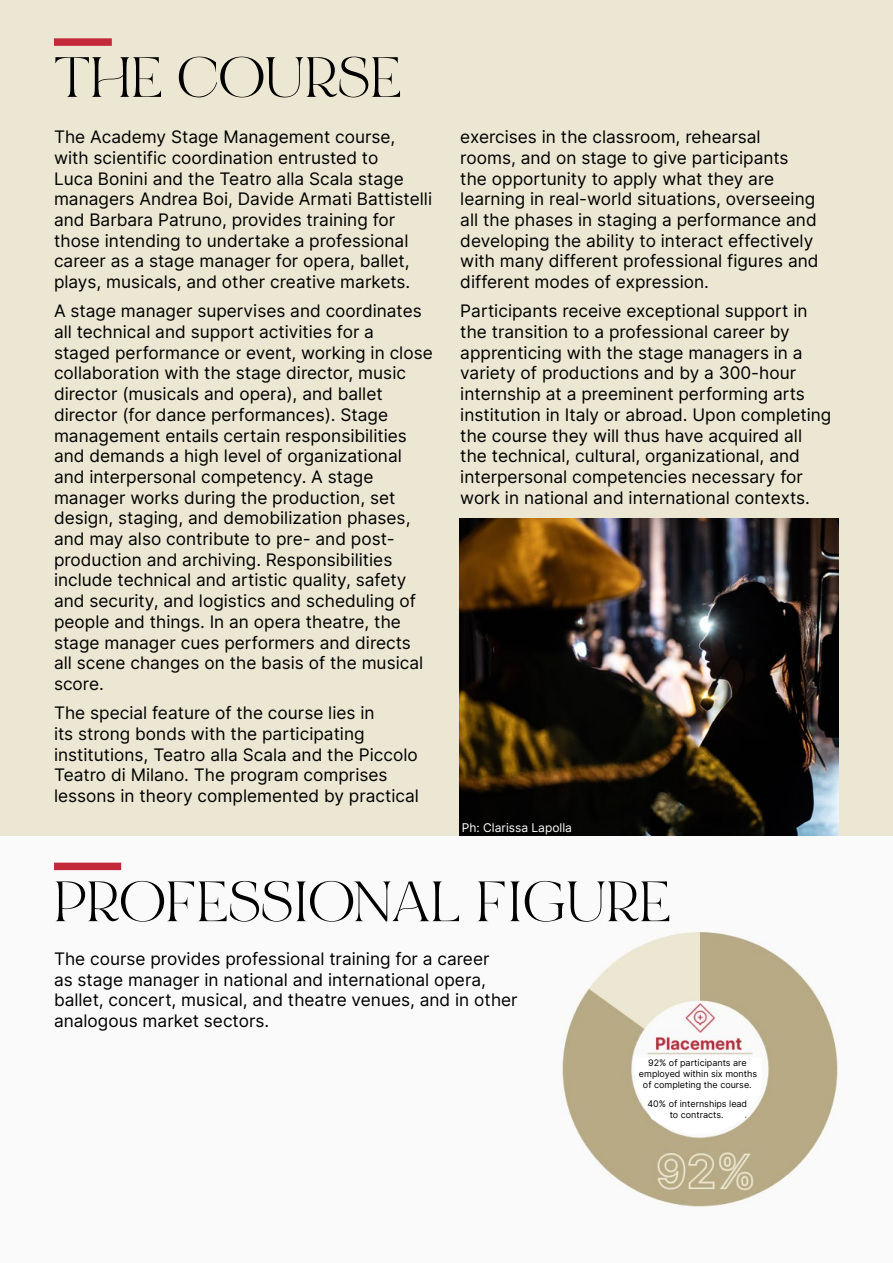
<style>
.page{position:relative;width:893px;height:1263px;background:#fff}
.page>*{position:absolute;margin:0;border:0;box-sizing:border-box;transform-origin:0 0}
.t1{font:57px "Bon Vivant Serif";color:#000}
.t2{font:17.25px/20.7px "Inter";color:#000}
.t3{font:12px "Inter";color:#fff}
.t4{font:9px/10.8px "Inter";color:#000;text-align:center}
</style>
<div class="page">
<div style="left:0;top:836px;width:893px;height:427px;background:#fafafa"></div>
<div style="left:0;top:0;width:893px;height:836px;background:#ece7d2"></div>
<div style="left:54px;top:38px;width:58px;height:8px;background:#c32939"></div>
<img style="left:459px;top:519px;width:380px;height:317px">
<img style="left:562px;top:931px;width:276px;height:276px">
<div style="left:54px;top:863px;width:67px;height:7px;background:#c32939"></div>
<svg style="left:634px;top:1057px;width:129px;height:77px"></svg>
<h1 class="t1" style="left:54px;top:44px;width:349px">THE COURSE</h1>
<p class="t2" style="left:54px;top:126px;width:380px">The Academy Stage Management course, with scientific coordination entrusted to<br>Luca Bonini and the Teatro alla Scala stage managers Andrea Boi, Davide Armati Battistelli and Barbara Patruno, provides training for those intending to undertake a professional career as a stage manager for opera, ballet, plays, musicals, and other creative markets.</p>
<p class="t2" style="left:54px;top:300px;width:380px">A stage manager supervises and coordinates all technical and support activities for a staged performance or event, working in close collaboration with the stage director, music director (musicals and opera), and ballet director (for dance performances). Stage management entails certain responsibilities and demands a high level of organizational and interpersonal competency. A stage manager works during the production, set design, staging, and demobilization phases, and may also contribute to pre- and post&shy;production and archiving. Responsibilities include technical and artistic quality, safety and security, and logistics and scheduling of people and things. In an opera theatre, the stage manager cues performers and directs all scene changes on the basis of the musical score.</p>
<p class="t2" style="left:54px;top:702px;width:367px">The special feature of the course lies in<br>its strong bonds with the participating institutions, Teatro alla Scala and the Piccolo Teatro di Milano. The program comprises lessons in theory complemented by practical</p>
<p class="t2" style="left:460px;top:126px;width:360px">exercises in the classroom, rehearsal rooms, and on stage to give participants the opportunity to apply what they are learning in real-world situations, overseeing all the phases in staging a performance and developing the ability to interact effectively with many different professional figures and different modes of expression.</p>
<p class="t2" style="left:460px;top:300px;width:373px">Participants receive exceptional support in the transition to a professional career by apprenticing with the stage managers in a variety of productions and by a 300-hour internship at a preeminent performing arts institution in Italy or abroad. Upon completing the course they will thus have acquired all the technical, cultural, organizational, and interpersonal competencies necessary for work in national and international contexts.</p>
<p class="t3" style="left:462px;top:819px;width:112px">Ph: Clarissa Lapolla</p>
<h1 class="t1" style="left:54px;top:868px;width:618px">PROFESSIONAL FIGURE</h1>
<p class="t2" style="left:54px;top:948px;width:465px">The course provides professional training for a career<br>as stage manager in national and international opera, ballet, concert, musical, and theatre venues, and in other analogous market sectors.</p>
<p class="t4" style="left:639px;top:1057px;width:120px">92% of participants are employed within six months of completing the course.</p>
<p class="t4" style="left:647px;top:1098px;width:101px">40% of internships lead to contracts.</p>
</div>
